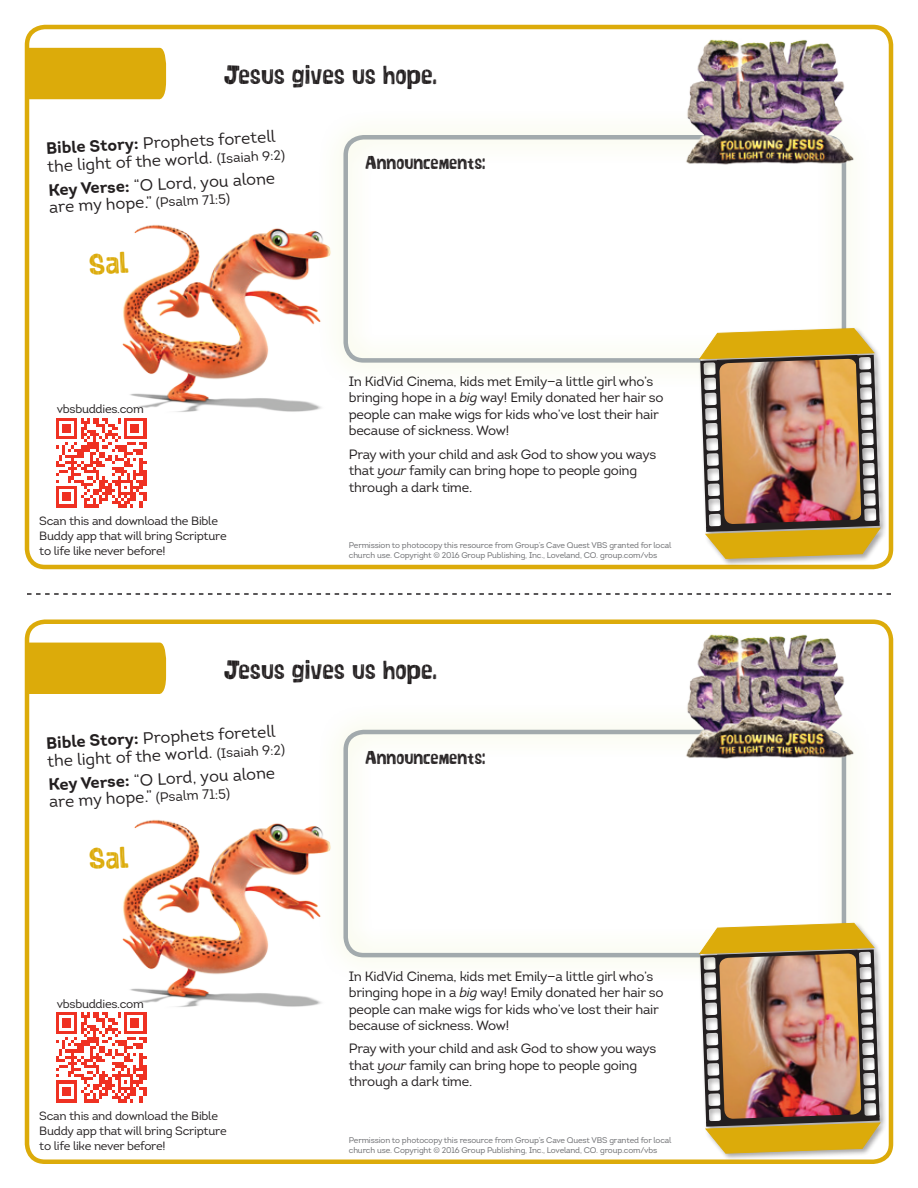
<style>
.page{position:relative;width:918px;height:1188px;background:#fff}
.page>*{position:absolute;margin:0;border:0;box-sizing:border-box;transform-origin:0 0}
.t1{font:25.5px "Bosque Wood";color:#231f20}
.t2{font:18px "Bosque Wood";color:#231f20}
.t3{font:16.5px/18px "Intro";color:#231f20}
.t4{font:13.5px/16.5px "Intro";letter-spacing:-.02em;color:#231f20}
.t5{font:12px/15px "Intro";letter-spacing:-.02em;color:#231f20}
.t6{font:8.25px/10.5px "Intro";letter-spacing:-.02em;color:#6c6d70}
.s1{font-weight:700}
.s2{font-size:13.5px}
.s3{font-style:italic}
</style>
<div class="page">
<div style="left:343px;top:135px;width:503px;height:228px;border:4px solid #a2aaad;border-radius:18px"></div>
<svg style="left:27px;top:593px;width:864px;height:2px"></svg>
<div style="left:25px;top:25px;width:868px;height:544px;border:4px solid #dcab0a;border-radius:18px"></div>
<svg style="left:56px;top:418px;width:90px;height:90px"></svg>
<img style="left:679px;top:39px;width:175px;height:129px">
<div style="left:26px;top:48px;width:140px;height:51px;background:#dcab0a"></div>
<img style="left:85px;top:208px;width:258px;height:215px">
<div style="left:698px;top:327px;width:189px;height:239px;background:#231f20;opacity:.4"></div>
<svg style="left:718px;top:236px;width:145px;height:384px"></svg>
<img style="left:699px;top:328px;width:181px;height:231px">
<div style="left:343px;top:730px;width:503px;height:227px;border:4px solid #a2aaad;border-radius:18px"></div>
<div style="left:25px;top:620px;width:868px;height:544px;border:4px solid #dcab0a;border-radius:18px"></div>
<svg style="left:56px;top:1013px;width:90px;height:90px"></svg>
<img style="left:679px;top:634px;width:175px;height:129px">
<div style="left:26px;top:643px;width:140px;height:51px;background:#dcab0a"></div>
<img style="left:85px;top:802px;width:258px;height:215px">
<div style="left:698px;top:921px;width:189px;height:240px;background:#231f20;opacity:.4"></div>
<svg style="left:718px;top:831px;width:145px;height:333px"></svg>
<img style="left:699px;top:923px;width:181px;height:230px">
<svg style="left:89px;top:252px;width:39px;height:23px"></svg>
<svg style="left:89px;top:846px;width:39px;height:23px"></svg>
<h1 class="t1" style="left:224px;top:59px;width:215px">Jesus gives us hope.</h1>
<p class="t3" style="left:46px;top:139px;width:239px;rotate:-3deg"><span class="s1">Bible Story:</span> Prophets foretell the light of the world. <span class="s2">(Isaiah 9:2)</span></p>
<p class="t3" style="left:48px;top:181px;width:229px;line-height:17px;rotate:-3deg"><span class="s1">Key Verse:</span> “O Lord, you alone are my hope.” <span class="s2">(Psalm 71:5)</span></p>
<h2 class="t2" style="left:365px;top:151px;width:122px">Announcements:</h2>
<p class="t5" style="left:57px;top:401px;width:89px">vbsbuddies.com</p>
<p class="t5" style="left:39px;top:514px;width:189px">Scan this and download the Bible<br>Buddy app that will bring Scripture to life like never before!</p>
<p class="t4" style="left:349px;top:373px;width:316px">In KidVid Cinema, kids met Emily—a little girl who’s bringing hope in a <span class="s3">big</span> way! Emily donated her hair so people can make wigs for kids who’ve lost their hair because of sickness. Wow!</p>
<p class="t4" style="left:349px;top:446px;width:309px">Pray with your child and ask God to show you ways that <span class="s3">your</span> family can bring hope to people going through a dark time.</p>
<p class="t6" style="left:349px;top:540px;width:324px">Permission to photocopy this resource from Group’s Cave Quest VBS granted for local church use. Copyright © 2016 Group Publishing, Inc., Loveland, CO. group.com/vbs</p>
<h1 class="t1" style="left:224px;top:654px;width:215px">Jesus gives us hope.</h1>
<p class="t3" style="left:46px;top:734px;width:239px;rotate:-3deg"><span class="s1">Bible Story:</span> Prophets foretell the light of the world. <span class="s2">(Isaiah 9:2)</span></p>
<p class="t3" style="left:48px;top:776px;width:229px;line-height:17px;rotate:-3deg"><span class="s1">Key Verse:</span> “O Lord, you alone are my hope.” <span class="s2">(Psalm 71:5)</span></p>
<h2 class="t2" style="left:365px;top:746px;width:122px">Announcements:</h2>
<p class="t5" style="left:57px;top:996px;width:89px">vbsbuddies.com</p>
<p class="t5" style="left:39px;top:1108px;width:189px">Scan this and download the Bible<br>Buddy app that will bring Scripture to life like never before!</p>
<p class="t4" style="left:349px;top:968px;width:316px">In KidVid Cinema, kids met Emily—a little girl who’s bringing hope in a <span class="s3">big</span> way! Emily donated her hair so people can make wigs for kids who’ve lost their hair because of sickness. Wow!</p>
<p class="t4" style="left:349px;top:1041px;width:309px">Pray with your child and ask God to show you ways that <span class="s3">your</span> family can bring hope to people going through a dark time.</p>
<p class="t6" style="left:349px;top:1135px;width:324px">Permission to photocopy this resource from Group’s Cave Quest VBS granted for local church use. Copyright © 2016 Group Publishing, Inc., Loveland, CO. group.com/vbs</p>
</div>
